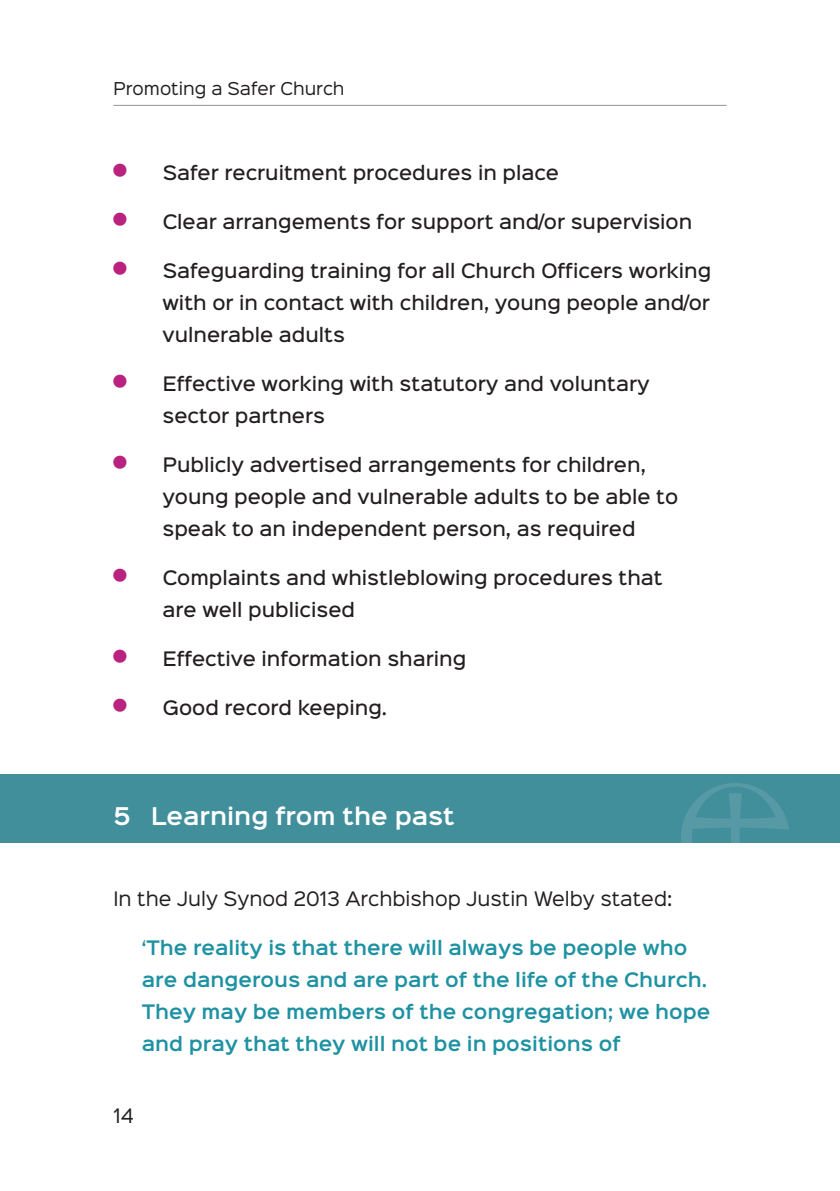
<style>
.page{position:relative;width:840px;height:1191px;background:#fff}
.page>*{position:absolute;margin:0;border:0;box-sizing:border-box;transform-origin:0 0}
.t1{font:600 22px "Sinkin Sans 600";color:#fff}
.t2{font:500 18px/32px "Sinkin Sans 500";color:#231f20}
.t3{font:600 18px/32px "Sinkin Sans 600";color:#1e92a2}
.t4{font:18px "Sinkin Sans 400";color:#231f20}
.t5{font:16px "Sinkin Sans 400";color:#231f20}
.s1{font-size:44px;color:#ba2280}
</style>
<div class="page">
<hr style="left:113px;top:105px;width:613px;height:1px;background:#939598">
<div style="left:0;top:774px;width:839px;height:68px;background:#428f9c"></div>
<img style="left:681px;top:783px;width:107px;height:59px">
<p class="t5" style="left:113px;top:82px;width:232px">Promoting a Safer Church</p>
<p class="t2" style="left:113px;top:158px;width:447px"><span class="s1">•</span> Safer recruitment procedures in place</p>
<p class="t2" style="left:113px;top:207px;width:580px"><span class="s1">•</span> Clear arrangements for support and/or supervision</p>
<p class="t2" style="left:162px;top:256px;width:550px;text-align:justify;text-indent:-49px"><span class="s1">•</span> Safeguarding training for all Church Officers working with or in contact with children, young people and/or vulnerable adults</p>
<p class="t2" style="left:162px;top:369px;width:488px;text-indent:-49px"><span class="s1">•</span> Effective working with statutory and voluntary sector partners</p>
<p class="t2" style="left:162px;top:450px;width:517px;text-indent:-49px"><span class="s1">•</span> Publicly advertised arrangements for children, young people and vulnerable adults to be able to speak to an independent person, as required</p>
<p class="t2" style="left:162px;top:563px;width:501px;text-indent:-49px"><span class="s1">•</span> Complaints and whistleblowing procedures that are well publicised</p>
<p class="t2" style="left:113px;top:644px;width:354px"><span class="s1">•</span> Effective information sharing</p>
<p class="t2" style="left:113px;top:693px;width:275px"><span class="s1">•</span> Good record keeping.</p>
<p class="t1" style="left:113px;top:806px;width:342px">5 Learning from the past</p>
<p class="t4" style="left:113px;top:891px;width:560px">In the July Synod 2013 Archbishop Justin Welby stated:</p>
<p class="t3" style="left:142px;top:933px;width:570px">‘The reality is that there will always be people who are dangerous and are part of the life of the Church.<br>They may be members of the congregation; we hope and pray that they will not be in positions of</p>
<p class="t4" style="left:113px;top:1108px;width:22px">14</p>
</div>
